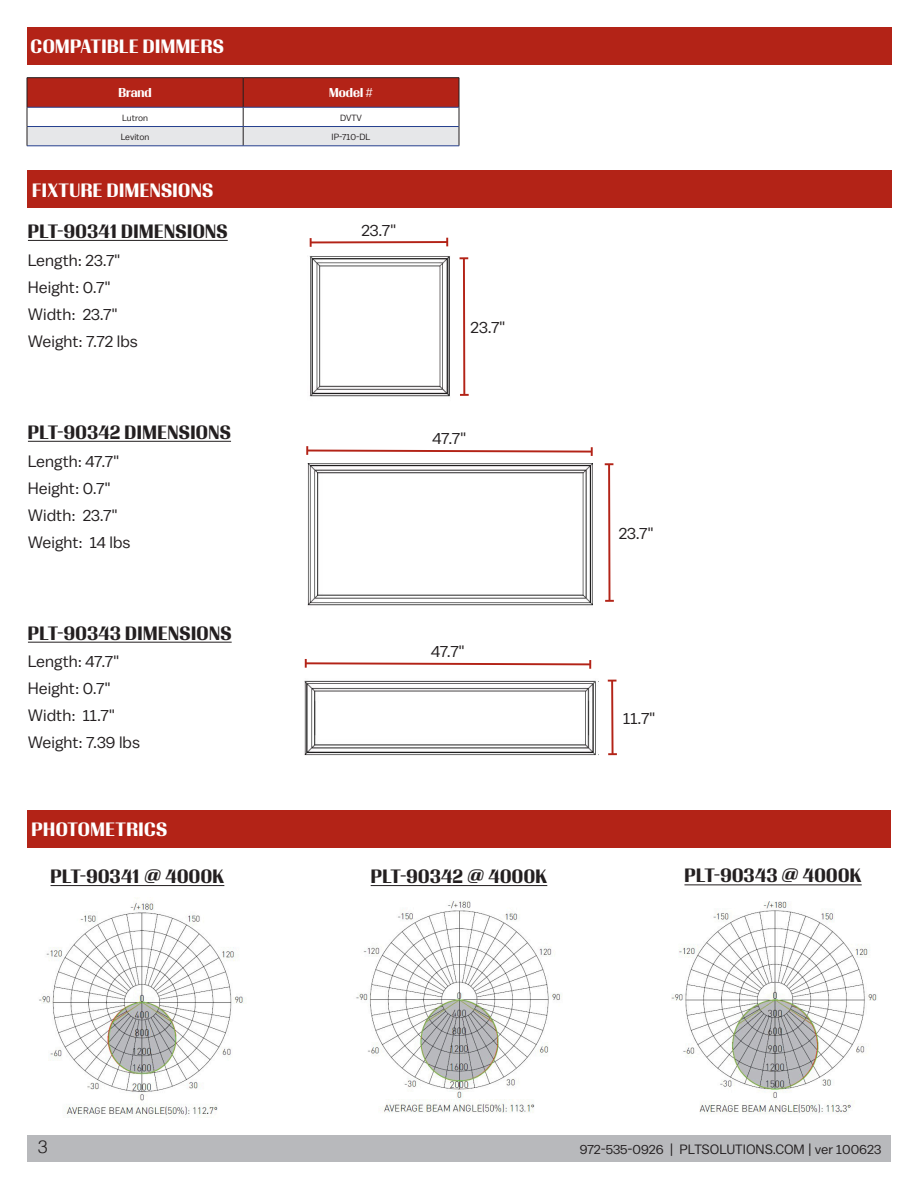
<style>
.page{position:relative;width:918px;height:1188px;background:#fff}
.page>*{position:absolute;margin:0;border:0;box-sizing:border-box;transform-origin:0 0}
.t1{font:700 18px "Timonium";letter-spacing:.025em;color:#231f20}
.t2{font:700 18px "Timonium";letter-spacing:.025em;color:#fff}
.t3{font:300 18px "Helvetica";color:#231f20}
.PLT_Body{font:16.5px "Balto";color:#231f20}
.t4{font:13.5px "Balto";color:#231f20}
.Paragraph_Style_1{font:700 12px "Timonium";color:#fff}
.Paragraph_Style_1-2{font:9px "Balto";color:#231f20}
</style>
<div class="page">
<div style="left:27px;top:1135px;width:864px;height:27px;background:#b8b9bc"></div>
<div style="left:27px;top:811px;width:864px;height:37px;background:#b32317"></div>
<hr style="left:51px;top:885px;width:173px;height:1px;background:#231f20">
<hr style="left:684px;top:884px;width:178px;height:1px;background:#231f20">
<hr style="left:371px;top:885px;width:176px;height:1px;background:#231f20">
<div style="left:28px;top:171px;width:864px;height:37px;background:#b32317"></div>
<hr style="left:28px;top:240px;width:200px;height:1px;background:#231f20">
<hr style="left:28px;top:441px;width:203px;height:1px;background:#231f20">
<hr style="left:28px;top:642px;width:204px;height:1px;background:#231f20">
<div style="left:27px;top:27px;width:864px;height:37px;background:#b32317"></div>
<hr style="left:27px;top:146px;width:216px;height:1px;background:#253f8e">
<hr style="left:243px;top:146px;width:216px;height:1px;background:#253f8e">
<hr style="left:27px;top:77px;width:216px;height:1px;background:#231f20">
<hr style="left:243px;top:77px;width:216px;height:1px;background:#231f20">
<svg style="left:27px;top:78px;width:433px;height:68px"></svg>
<img style="left:309px;top:256px;width:141px;height:141px">
<hr style="left:311px;top:241px;width:136px;height:2px;background:#b32317">
<svg style="left:310px;top:238px;width:2px;height:9px"></svg>
<svg style="left:446px;top:238px;width:2px;height:8px"></svg>
<hr style="left:463px;top:258px;width:2px;height:137px;background:#b32317">
<svg style="left:460px;top:257px;width:8px;height:2px"></svg>
<svg style="left:460px;top:394px;width:9px;height:2px"></svg>
<img style="left:307px;top:463px;width:286px;height:143px">
<svg style="left:306px;top:446px;width:287px;height:10px"></svg>
<hr style="left:608px;top:464px;width:2px;height:137px;background:#b32317">
<svg style="left:605px;top:463px;width:8px;height:2px"></svg>
<svg style="left:605px;top:600px;width:9px;height:2px"></svg>
<img style="left:304px;top:680px;width:295px;height:76px">
<svg style="left:304px;top:659px;width:288px;height:10px"></svg>
<hr style="left:611px;top:681px;width:3px;height:73px;background:#b32317">
<svg style="left:608px;top:680px;width:8px;height:2px"></svg>
<svg style="left:608px;top:753px;width:9px;height:2px"></svg>
<img style="left:39px;top:902px;width:205px;height:216px">
<img style="left:356px;top:900px;width:206px;height:213px">
<img style="left:671px;top:901px;width:206px;height:213px">
<p class="t2" style="left:31px;top:35px;width:195px">COMPATIBLE DIMMERS</p>
<p class="Paragraph_Style_1" style="left:118px;top:86px;width:35px">Brand</p>
<p class="Paragraph_Style_1" style="left:329px;top:86px;width:45px">Model #</p>
<p class="Paragraph_Style_1-2" style="left:122px;top:112px;width:28px">Lutron</p>
<p class="Paragraph_Style_1-2" style="left:340px;top:112px;width:23px">DVTV</p>
<p class="Paragraph_Style_1-2" style="left:121px;top:131px;width:30px">Leviton</p>
<p class="Paragraph_Style_1-2" style="left:332px;top:131px;width:41px">IP-710-DL</p>
<p class="t2" style="left:32px;top:179px;width:183px">FIXTURE DIMENSIONS</p>
<p class="t1" style="left:28px;top:220px;width:201px">PLT-90341 DIMENSIONS</p>
<p class="PLT_Body" style="left:28px;top:250px;width:94px">Length: 23.7"</p>
<p class="PLT_Body" style="left:28px;top:277px;width:84px">Height: 0.7"</p>
<p class="PLT_Body" style="left:28px;top:304px;width:91px">Width: 23.7"</p>
<p class="PLT_Body" style="left:28px;top:331px;width:111px">Weight: 7.72 lbs</p>
<p class="t1" style="left:28px;top:421px;width:205px">PLT-90342 DIMENSIONS</p>
<p class="PLT_Body" style="left:28px;top:451px;width:93px">Length: 47.7"</p>
<p class="PLT_Body" style="left:28px;top:478px;width:84px">Height: 0.7"</p>
<p class="PLT_Body" style="left:28px;top:505px;width:91px">Width: 23.7"</p>
<p class="PLT_Body" style="left:28px;top:532px;width:104px">Weight: 14 lbs</p>
<p class="t1" style="left:28px;top:622px;width:205px">PLT-90343 DIMENSIONS</p>
<p class="PLT_Body" style="left:28px;top:651px;width:93px">Length: 47.7"</p>
<p class="PLT_Body" style="left:28px;top:678px;width:84px">Height: 0.7"</p>
<p class="PLT_Body" style="left:28px;top:705px;width:89px">Width: 11.7"</p>
<p class="PLT_Body" style="left:28px;top:732px;width:114px">Weight: 7.39 lbs</p>
<p class="PLT_Body" style="left:361px;top:220px;width:37px">23.7"</p>
<p class="PLT_Body" style="left:471px;top:317px;width:37px">23.7"</p>
<p class="PLT_Body" style="left:433px;top:428px;width:35px">47.7"</p>
<p class="PLT_Body" style="left:431px;top:641px;width:35px">47.7"</p>
<p class="PLT_Body" style="left:619px;top:523px;width:37px">23.7"</p>
<p class="PLT_Body" style="left:623px;top:708px;width:34px">11.7"</p>
<p class="t2" style="left:32px;top:819px;width:137px">PHOTOMETRICS</p>
<p class="t1" style="left:51px;top:866px;width:175px">PLT-90341 @ 4000K</p>
<p class="t1" style="left:371px;top:866px;width:178px">PLT-90342 @ 4000K</p>
<p class="t1" style="left:684px;top:865px;width:179px">PLT-90343 @ 4000K</p>
<p class="t3" style="left:38px;top:1132px;width:12px">3</p>
<p class="t4" style="left:580px;top:1141px;width:303px">972-535-0926 | PLTSOLUTIONS.COM | ver 100623</p>
</div>
